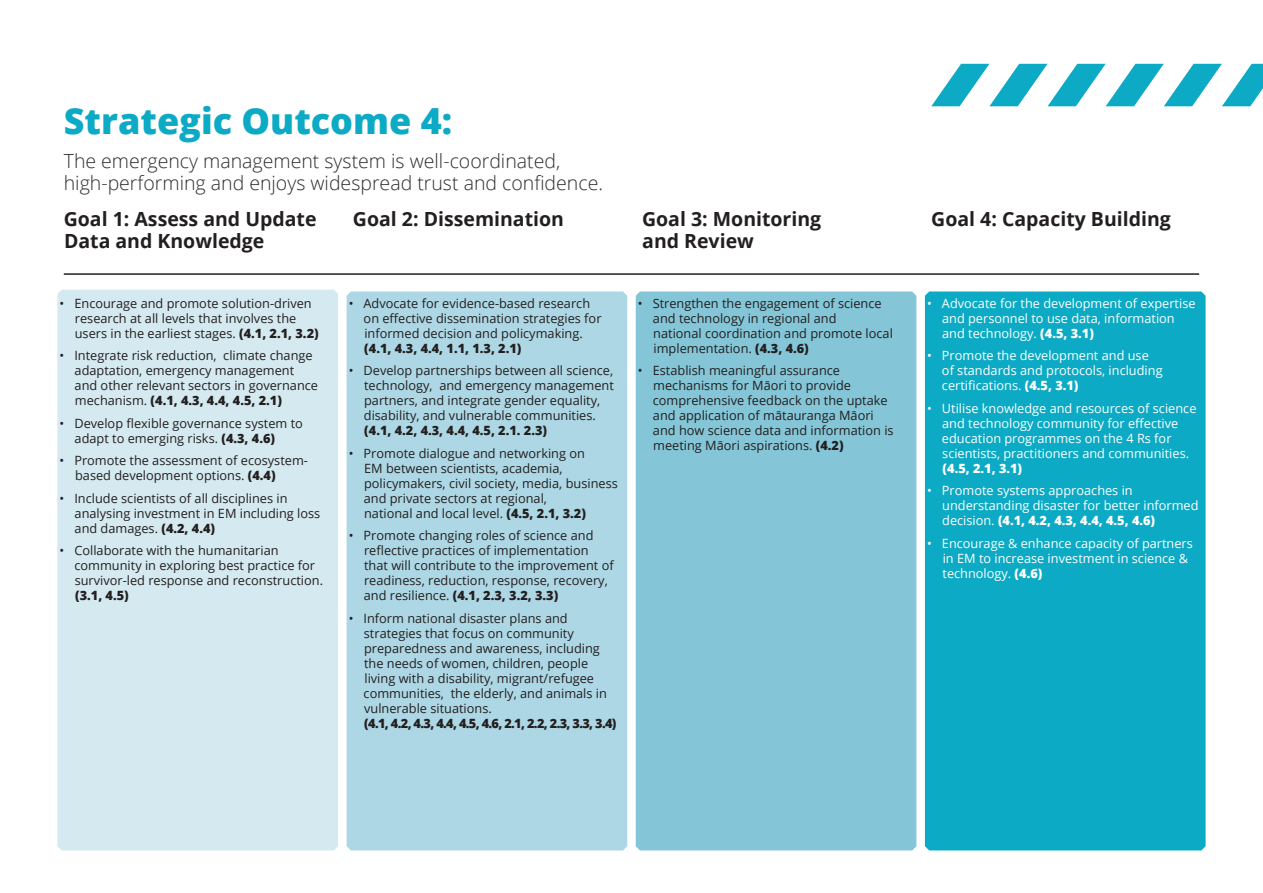
<style>
.page{position:relative;width:1263px;height:893px;background:#fff}
.page>*{position:absolute;margin:0;border:0;box-sizing:border-box;transform-origin:0 0}
.t1{font:800 36px "Open Sans";color:#0caac4}
.Heading{font:700 19.5px/22.5px "Open Sans";color:#231f20}
.Heading-2{font:300 19.5px/22.5px "Open Sans";color:#2f2b2c}
.Body{font:12.75px/15px "Open Sans";color:#231f20}
.Body-2{font:12.75px/15px "Open Sans";color:#fff}
.s1{font-weight:800}
</style>
<div class="page">
<svg style="left:931px;top:64px;width:332px;height:42px"></svg>
<div style="left:57px;top:290px;width:281px;height:560px;background:#d4e9f0"></div>
<div style="left:347px;top:291px;width:280px;height:559px;background:#add7e4"></div>
<div style="left:636px;top:291px;width:280px;height:559px;background:#84c6d7"></div>
<div style="left:925px;top:291px;width:280px;height:559px;background:#0caac4"></div>
<hr style="left:64px;top:273px;width:1135px;height:2px;background:#231f20">
<p class="t1" style="left:64px;top:93px;width:390px">Strategic Outcome 4:</p>
<p class="Heading-2" style="left:64px;top:149px;width:541px">The emergency management system is well-coordinated, high-performing and enjoys widespread trust and confidence.</p>
<p class="Heading" style="left:64px;top:207px;width:254px">Goal 1: Assess and Update<br>Data and Knowledge</p>
<p class="Heading" style="left:353px;top:207px;width:213px">Goal 2: Dissemination</p>
<p class="Heading" style="left:642px;top:207px;width:181px">Goal 3: Monitoring and Review</p>
<p class="Heading" style="left:931px;top:207px;width:241px">Goal 4: Capacity Building</p>
<p class="Body" style="left:75px;top:295px;width:245px;text-indent:-15px">• Encourage and promote solution-driven research at all levels that involves the users in the earliest stages. <span class="s1">(4.1, 2.1, 3.2)</span></p>
<p class="Body" style="left:75px;top:348px;width:245px;text-indent:-15px">• Integrate risk reduction, climate change adaptation, emergency management and other relevant sectors in governance mechanism. <span class="s1">(4.1, 4.3, 4.4, 4.5, 2.1)</span></p>
<p class="Body" style="left:75px;top:415px;width:230px;text-indent:-15px">• Develop flexible governance system to adapt to emerging risks. <span class="s1">(4.3, 4.6)</span></p>
<p class="Body" style="left:75px;top:453px;width:234px;text-indent:-16px">• Promote the assessment of ecosystem&shy;based development options. <span class="s1">(4.4)</span></p>
<p class="Body" style="left:75px;top:490px;width:247px;text-indent:-15px">• Include scientists of all disciplines in analysing investment in EM including loss and damages. <span class="s1">(4.2, 4.4)</span></p>
<p class="Body" style="left:74px;top:543px;width:250px;text-indent:-15px">• Collaborate with the humanitarian community in exploring best practice for survivor-led response and reconstruction. <span class="s1">(3.1, 4.5)</span></p>
<p class="Body" style="left:364px;top:295px;width:239px;text-indent:-15px">• Advocate for evidence-based research on effective dissemination strategies for informed decision and policymaking. <span class="s1">(4.1, 4.3, 4.4, 1.1, 1.3, 2.1)</span></p>
<p class="Body" style="left:364px;top:363px;width:252px;text-indent:-15px">• Develop partnerships between all science, technology, and emergency management partners, and integrate gender equality, disability, and vulnerable communities. <span class="s1">(4.1, 4.2, 4.3, 4.4, 4.5, 2.1. 2.3)</span></p>
<p class="Body" style="left:364px;top:445px;width:256px;text-indent:-15px">• Promote dialogue and networking on<br>EM between scientists, academia, policymakers, civil society, media, business and private sectors at regional,<br>national and local level. <span class="s1">(4.5, 2.1, 3.2)</span></p>
<p class="Body" style="left:364px;top:528px;width:252px;text-indent:-15px">• Promote changing roles of science and reflective practices of implementation that will contribute to the improvement of readiness, reduction, response, recovery, and resilience. <span class="s1">(4.1, 2.3, 3.2, 3.3)</span></p>
<p class="Body" style="left:364px;top:610px;width:254px;text-indent:-15px">• Inform national disaster plans and strategies that focus on community preparedness and awareness, including the needs of women, children, people living with a disability, migrant/refugee communities, the elderly, and animals in vulnerable situations.<br><span class="s1">(4.1, 4.2, 4.3, 4.4, 4.5, 4.6, 2.1, 2.2, 2.3, 3.3, 3.4)</span></p>
<p class="Body" style="left:653px;top:295px;width:241px;text-indent:-15px">• Strengthen the engagement of science and technology in regional and<br>national coordination and promote local implementation. <span class="s1">(4.3, 4.6)</span></p>
<p class="Body" style="left:653px;top:363px;width:242px;text-indent:-15px">• Establish meaningful assurance mechanisms for Māori to provide comprehensive feedback on the uptake and application of mātauranga Māori and how science data and information is meeting Māori aspirations. <span class="s1">(4.2)</span></p>
<p class="Body-2" style="left:942px;top:295px;width:255px;text-indent:-15px">• Advocate for the development of expertise and personnel to use data, information and technology. <span class="s1">(4.5, 3.1)</span></p>
<p class="Body-2" style="left:942px;top:348px;width:222px;text-indent:-15px">• Promote the development and use of standards and protocols, including certifications. <span class="s1">(4.5, 3.1)</span></p>
<p class="Body-2" style="left:942px;top:400px;width:256px;text-indent:-15px">• Utilise knowledge and resources of science and technology community for effective education programmes on the 4 Rs for scientists, practitioners and communities. <span class="s1">(4.5, 2.1, 3.1)</span></p>
<p class="Body-2" style="left:942px;top:483px;width:258px;text-indent:-15px">• Promote systems approaches in understanding disaster for better informed decision. <span class="s1">(4.1, 4.2, 4.3, 4.4, 4.5, 4.6)</span></p>
<p class="Body-2" style="left:942px;top:535px;width:252px;text-indent:-15px">• Encourage &amp; enhance capacity of partners in EM to increase investment in science &amp; technology. <span class="s1">(4.6)</span></p>
</div>
